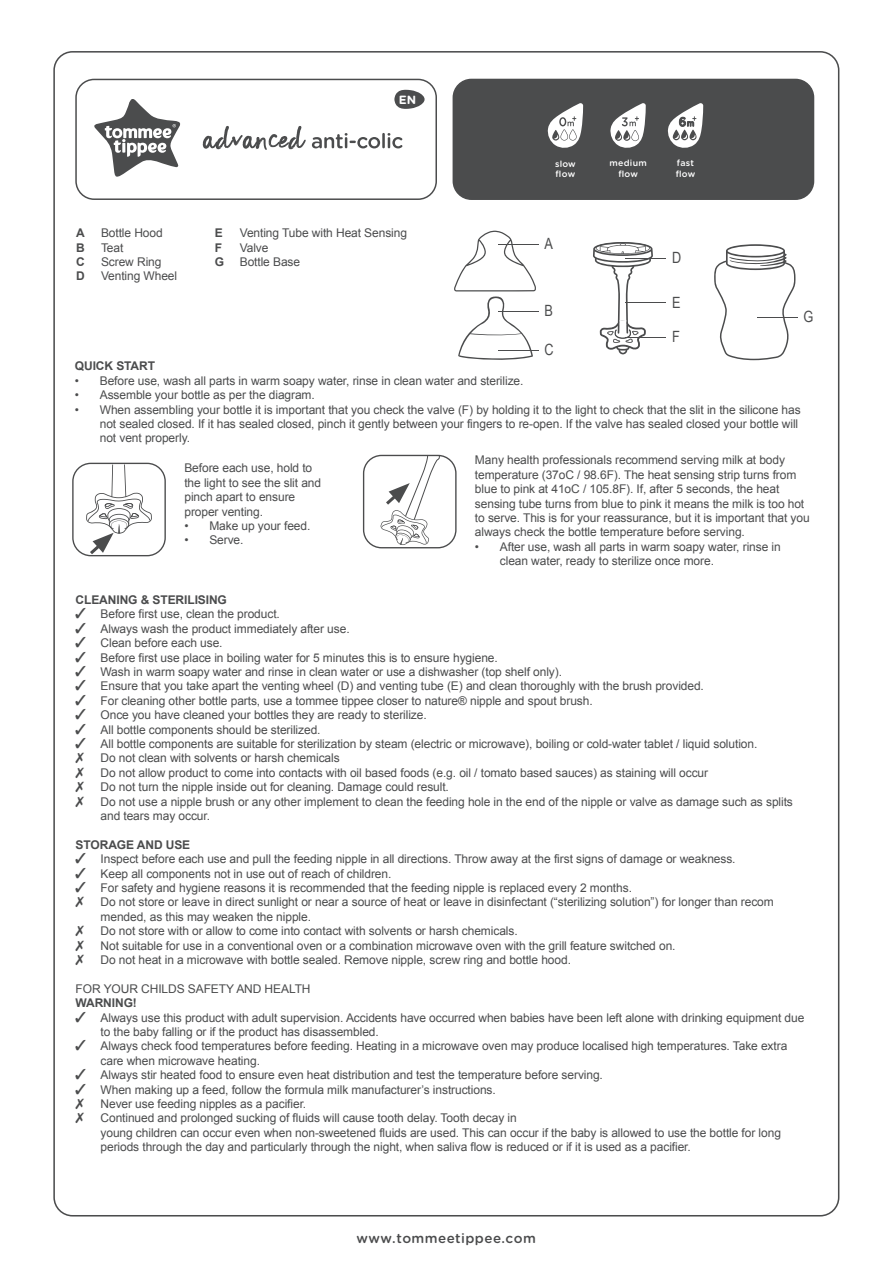
<style>
.page{position:relative;width:893px;height:1263px;background:#fff}
.page>*{position:absolute;margin:0;border:0;box-sizing:border-box;transform-origin:0 0}
.t1{font:15.45px "Arial Narrow";color:#4b4c4d}
.t2{font:500 13.5px "Gotham Rounded";letter-spacing:.03em;color:#4b4c4d}
.t3{font:12px/14.4px "Arial";letter-spacing:-.01em;color:#4b4c4d}
.t4{font:700 12px "Arial";letter-spacing:-.01em;color:#4b4c4d}
.t5{font:700 11.85px "Gotham Rounded";color:#fff}
.t6{font:500 8.85px/10.5px "Gotham Rounded";letter-spacing:.03em;color:#fff}
</style>
<div class="page">
<div style="left:453px;top:79px;width:360px;height:120px;background:#4b4c4d;border-radius:18px"></div>
<div style="left:453px;top:79px;width:361px;height:121px;border:1px solid #4b4c4d;border-radius:18px"></div>
<div style="left:75px;top:79px;width:362px;height:121px;border:1px solid #4b4c4d;border-radius:18px"></div>
<svg style="left:94px;top:99px;width:87px;height:78px"></svg>
<svg style="left:203px;top:126px;width:103px;height:24px"></svg>
<svg style="left:312px;top:133px;width:68px;height:15px"></svg>
<hr style="left:382px;top:133px;width:3px;height:15px;background:#4b4c4d">
<svg style="left:387px;top:133px;width:15px;height:15px"></svg>
<svg style="left:667px;top:103px;width:36px;height:45px"></svg>
<svg style="left:547px;top:103px;width:36px;height:45px"></svg>
<svg style="left:610px;top:103px;width:36px;height:45px"></svg>
<div style="left:363px;top:455px;width:94px;height:93px;border:1px solid #4b4c4d;border-radius:18px"></div>
<svg style="left:381px;top:455px;width:67px;height:90px"></svg>
<div style="left:72px;top:463px;width:94px;height:93px;border:1px solid #4b4c4d;border-radius:18px"></div>
<hr style="left:111px;top:464px;width:2px;height:33px;background:#4b4c4d">
<hr style="left:124px;top:464px;width:2px;height:33px;background:#4b4c4d">
<svg style="left:85px;top:479px;width:67px;height:78px"></svg>
<svg style="left:714px;top:244px;width:82px;height:116px"></svg>
<svg style="left:454px;top:231px;width:82px;height:129px"></svg>
<hr style="left:498px;top:244px;width:41px;height:1px;background:#4b4c4d">
<hr style="left:498px;top:311px;width:41px;height:1px;background:#4b4c4d">
<hr style="left:498px;top:350px;width:41px;height:1px;background:#4b4c4d">
<hr style="left:625px;top:258px;width:41px;height:1px;background:#4b4c4d">
<hr style="left:625px;top:302px;width:41px;height:1px;background:#4b4c4d">
<hr style="left:625px;top:337px;width:41px;height:1px;background:#4b4c4d">
<hr style="left:757px;top:317px;width:41px;height:1px;background:#4b4c4d">
<svg style="left:593px;top:242px;width:60px;height:112px"></svg>
<svg style="left:394px;top:90px;width:31px;height:19px"></svg>
<p class="t5" style="left:399px;top:91px;width:19px">EN</p>
<p class="t4" style="left:76px;top:225px;width:10px">A</p>
<p class="t3" style="left:101px;top:226px;width:63px">Bottle Hood</p>
<p class="t4" style="left:76px;top:240px;width:10px">B</p>
<p class="t3" style="left:101px;top:240px;width:24px">Teat</p>
<p class="t4" style="left:76px;top:254px;width:10px">C</p>
<p class="t3" style="left:101px;top:255px;width:62px">Screw Ring</p>
<p class="t4" style="left:76px;top:268px;width:10px">D</p>
<p class="t3" style="left:101px;top:269px;width:78px">Venting Wheel</p>
<p class="t4" style="left:215px;top:225px;width:10px">E</p>
<p class="t3" style="left:240px;top:226px;width:169px">Venting Tube with Heat Sensing</p>
<p class="t4" style="left:215px;top:240px;width:9px">F</p>
<p class="t3" style="left:240px;top:240px;width:30px">Valve</p>
<p class="t4" style="left:215px;top:254px;width:11px">G</p>
<p class="t3" style="left:240px;top:255px;width:62px">Bottle Base</p>
<p class="t6" style="left:555px;top:158px;width:22px">slow flow</p>
<p class="t6" style="left:610px;top:157px;width:39px;text-align:center">medium flow</p>
<p class="t6" style="left:676px;top:157px;width:21px">fast flow</p>
<p class="t1" style="left:545px;top:232px;width:10px">A</p>
<p class="t1" style="left:545px;top:299px;width:10px">B</p>
<p class="t1" style="left:545px;top:338px;width:11px">C</p>
<p class="t1" style="left:672px;top:246px;width:11px">D</p>
<p class="t1" style="left:672px;top:291px;width:10px">E</p>
<p class="t1" style="left:672px;top:326px;width:9px">F</p>
<p class="t1" style="left:803px;top:306px;width:11px">G</p>
<p class="t4" style="left:75px;top:358px;width:82px">QUICK START</p>
<p class="t3" style="left:75px;top:373px;width:450px">• Before use, wash all parts in warm soapy water, rinse in clean water and sterilize.</p>
<p class="t3" style="left:75px;top:388px;width:241px">• Assemble your bottle as per the diagram.</p>
<p class="t3" style="left:100px;top:402px;width:702px;text-indent:-25px">• When assembling your bottle it is important that you check the valve (F) by holding it to the light to check that the slit in the silicone has not sealed closed. If it has sealed closed, pinch it gently between your fingers to re-open. If the valve has sealed closed your bottle will not vent properly.</p>
<p class="t3" style="left:184px;top:461px;width:138px">Before each use, hold to the light to see the slit and pinch apart to ensure proper venting.</p>
<p class="t3" style="left:184px;top:519px;width:128px">• Make up your feed.</p>
<p class="t3" style="left:184px;top:533px;width:61px">• Serve.</p>
<p class="t3" style="left:475px;top:453px;width:336px">Many health professionals recommend serving milk at body temperature (37oC / 98.6F). The heat sensing strip turns from blue to pink at 41oC / 105.8F). If, after 5 seconds, the heat sensing tube turns from blue to pink it means the milk is too hot to serve. This is for your reassurance, but it is important that you always check the bottle temperature before serving.</p>
<p class="t3" style="left:500px;top:539px;width:282px;text-indent:-25px">• After use, wash all parts in warm soapy water, rinse in clean water, ready to sterilize once more.</p>
<p class="t4" style="left:76px;top:592px;width:153px">CLEANING &amp; STERILISING</p>
<p class="t3" style="left:76px;top:607px;width:206px">✓ Before first use, clean the product.</p>
<p class="t3" style="left:76px;top:621px;width:276px">✓ Always wash the product immediately after use.</p>
<p class="t3" style="left:76px;top:636px;width:148px">✓ Clean before each use.</p>
<p class="t3" style="left:76px;top:650px;width:424px">✓ Before first use place in boiling water for 5 minutes this is to ensure hygiene.</p>
<p class="t3" style="left:76px;top:665px;width:488px">✓ Wash in warm soapy water and rinse in clean water or use a dishwasher (top shelf only).</p>
<p class="t3" style="left:76px;top:679px;width:630px">✓ Ensure that you take apart the venting wheel (D) and venting tube (E) and clean thoroughly with the brush provided.</p>
<p class="t3" style="left:76px;top:693px;width:519px">✓ For cleaning other bottle parts, use a tommee tippee closer to nature® nipple and spout brush.</p>
<p class="t3" style="left:76px;top:708px;width:353px">✓ Once you have cleaned your bottles they are ready to sterilize.</p>
<p class="t3" style="left:76px;top:722px;width:246px">✓ All bottle components should be sterilized.</p>
<p class="t3" style="left:101px;top:737px;width:694px;text-indent:-25px">✓ All bottle components are suitable for sterilization by steam (electric or microwave), boiling or cold-water tablet / liquid solution.<br>Do not clean with solvents or harsh chemicals<br>Do not allow product to come into contacts with oil based foods (e.g. oil / tomato based sauces) as staining will occur<br>Do not turn the nipple inside out for cleaning. Damage could result.<br>Do not use a nipple brush or any other implement to clean the feeding hole in the end of the nipple or valve as damage such as splits and tears may occur.</p>
<p class="t4" style="left:76px;top:837px;width:116px">STORAGE AND USE</p>
<p class="t3" style="left:76px;top:852px;width:661px">✓ Inspect before each use and pull the feeding nipple in all directions. Throw away at the first signs of damage or weakness.</p>
<p class="t3" style="left:76px;top:866px;width:317px">✓ Keep all components not in use out of reach of children.</p>
<p class="t3" style="left:101px;top:881px;width:675px;text-indent:-25px">✓ For safety and hygiene reasons it is recommended that the feeding nipple is replaced every 2 months.<br>Do not store or leave in direct sunlight or near a source of heat or leave in disinfectant (“sterilizing solution”) for longer than recom mended, as this may weaken the nipple.<br>Do not store with or allow to come into contact with solvents or harsh chemicals.<br>Not suitable for use in a conventional oven or a combination microwave oven with the grill feature switched on.<br>Do not heat in a microwave with bottle sealed. Remove nipple, screw ring and bottle hood.</p>
<p class="t3" style="left:76px;top:981px;width:236px">FOR YOUR CHILDS SAFETY AND HEALTH</p>
<p class="t4" style="left:76px;top:995px;width:63px">WARNING!</p>
<p class="t3" style="left:101px;top:1010px;width:705px;text-indent:-25px">✓ Always use this product with adult supervision. Accidents have occurred when babies have been left alone with drinking equipment due to the baby falling or if the product has disassembled.</p>
<p class="t3" style="left:101px;top:1039px;width:688px;text-indent:-25px">✓ Always check food temperatures before feeding. Heating in a microwave oven may produce localised high temperatures. Take extra care when microwave heating.</p>
<p class="t3" style="left:76px;top:1068px;width:529px">✓ Always stir heated food to ensure even heat distribution and test the temperature before serving.</p>
<p class="t3" style="left:101px;top:1082px;width:682px;text-indent:-25px">✓ When making up a feed, follow the formula milk manufacturer’s instructions.<br>Never use feeding nipples as a pacifier.<br>Continued and prolonged sucking of fluids will cause tooth delay. Tooth decay in<br>young children can occur even when non-sweetened fluids are used. This can occur if the baby is allowed to use the bottle for long periods through the day and particularly through the night, when saliva flow is reduced or if it is used as a pacifier.</p>
<p class="t2" style="left:356px;top:1229px;width:181px">www.tommeetippee.com</p>
</div>
